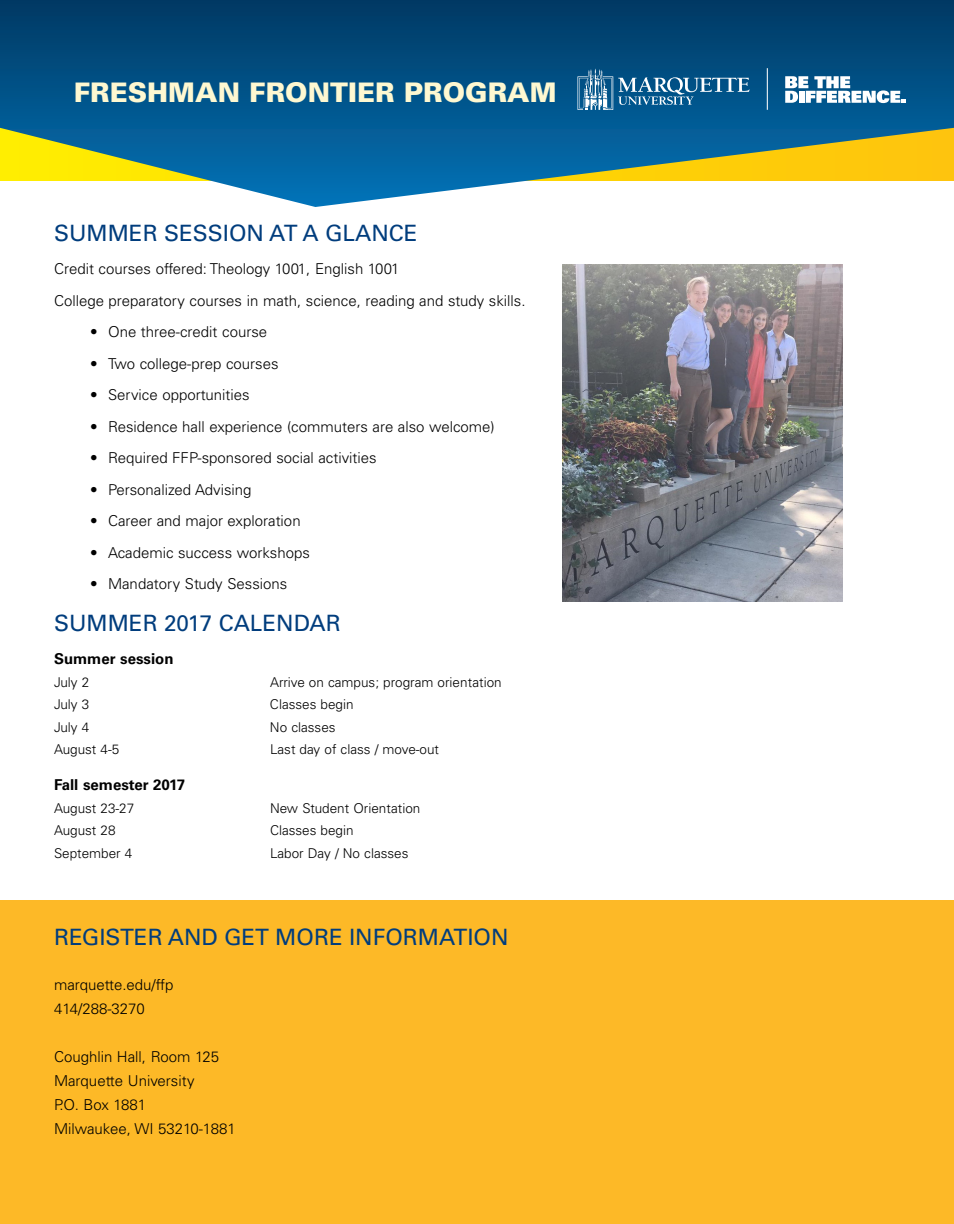
<style>
.page{position:relative;width:954px;height:1224px;background:#fff}
.page>*{position:absolute;margin:0;border:0;box-sizing:border-box;transform-origin:0 0}
.t1{font:900 27px "Univers LT Std";color:#fef8d1}
.step{font:22.5px "Univers LT Std";color:#013d7d}
.Body{font:300 15px "Univers LT Std";color:#000}
.Body-2{font:700 15px "Univers LT Std";color:#000}
.Body-3{font:300 13.5px "Univers LT Std";color:#000}
</style>
<div class="page">
<svg style="left:0;top:0;width:954px;height:207px;background:#347087"></svg>
<svg style="left:785px;top:76px;width:121px;height:27px"></svg>
<hr style="left:767px;top:68px;width:1px;height:42px;background:#fff">
<svg style="left:578px;top:68px;width:172px;height:42px;background:#2e719c"></svg>
<div style="left:1px;top:901px;width:952px;height:322px;background:#fdb927"></div>
<div style="left:0;top:900px;width:954px;height:324px;border:2px solid #fdb927"></div>
<img style="left:563px;top:265px;width:279px;height:336px">
<p class="t1" style="left:74px;top:76px;width:484px">FRESHMAN FRONTIER PROGRAM</p>
<p class="step" style="left:54px;top:220px;width:365px">SUMMER SESSION AT A GLANCE</p>
<p class="Body" style="left:54px;top:260px;width:347px">Credit courses offered: Theology 1001, English 1001</p>
<p class="Body" style="left:54px;top:291px;width:473px">College preparatory courses in math, science, reading and study skills.</p>
<p class="Body" style="left:90px;top:323px;width:179px">• One three-credit course</p>
<p class="Body" style="left:90px;top:354px;width:190px">• Two college-prep courses</p>
<p class="Body" style="left:90px;top:386px;width:161px">• Service opportunities</p>
<p class="Body" style="left:90px;top:417px;width:406px">• Residence hall experience (commuters are also welcome)</p>
<p class="Body" style="left:90px;top:449px;width:288px">• Required FFP-sponsored social activities</p>
<p class="Body" style="left:90px;top:480px;width:163px">• Personalized Advising</p>
<p class="Body" style="left:90px;top:512px;width:212px">• Career and major exploration</p>
<p class="Body" style="left:90px;top:543px;width:221px">• Academic success workshops</p>
<p class="Body" style="left:90px;top:575px;width:199px">• Mandatory Study Sessions</p>
<p class="step" style="left:54px;top:610px;width:288px">SUMMER 2017 CALENDAR</p>
<p class="Body-2" style="left:54px;top:650px;width:121px">Summer session</p>
<p class="Body-3" style="left:54px;top:674px;width:37px">July 2</p>
<p class="Body-3" style="left:270px;top:674px;width:233px">Arrive on campus; program orientation</p>
<p class="Body-3" style="left:54px;top:696px;width:37px">July 3</p>
<p class="Body-3" style="left:270px;top:696px;width:85px">Classes begin</p>
<p class="Body-3" style="left:54px;top:719px;width:37px">July 4</p>
<p class="Body-3" style="left:270px;top:719px;width:67px">No classes</p>
<p class="Body-3" style="left:54px;top:741px;width:67px">August 4-5</p>
<p class="Body-3" style="left:270px;top:741px;width:171px">Last day of class / move-out</p>
<p class="Body-2" style="left:54px;top:776px;width:133px">Fall semester 2017</p>
<p class="Body-3" style="left:54px;top:800px;width:82px">August 23-27</p>
<p class="Body-3" style="left:270px;top:800px;width:152px">New Student Orientation</p>
<p class="Body-3" style="left:54px;top:822px;width:63px">August 28</p>
<p class="Body-3" style="left:270px;top:822px;width:85px">Classes begin</p>
<p class="Body-3" style="left:54px;top:845px;width:80px">September 4</p>
<p class="Body-3" style="left:270px;top:845px;width:140px">Labor Day / No classes</p>
<p class="step" style="left:54px;top:923px;width:456px">REGISTER AND GET MORE INFORMATION</p>
<p class="Body" style="left:54px;top:975px;width:121px">marquette.edu/ffp</p>
<p class="Body" style="left:54px;top:999px;width:92px">414/288-3270</p>
<p class="Body" style="left:54px;top:1047px;width:167px">Coughlin Hall, Room 125</p>
<p class="Body" style="left:54px;top:1071px;width:142px">Marquette University</p>
<p class="Body" style="left:54px;top:1095px;width:94px">P.O. Box 1881</p>
<p class="Body" style="left:54px;top:1119px;width:183px">Milwaukee, WI 53210-1881</p>
</div>
